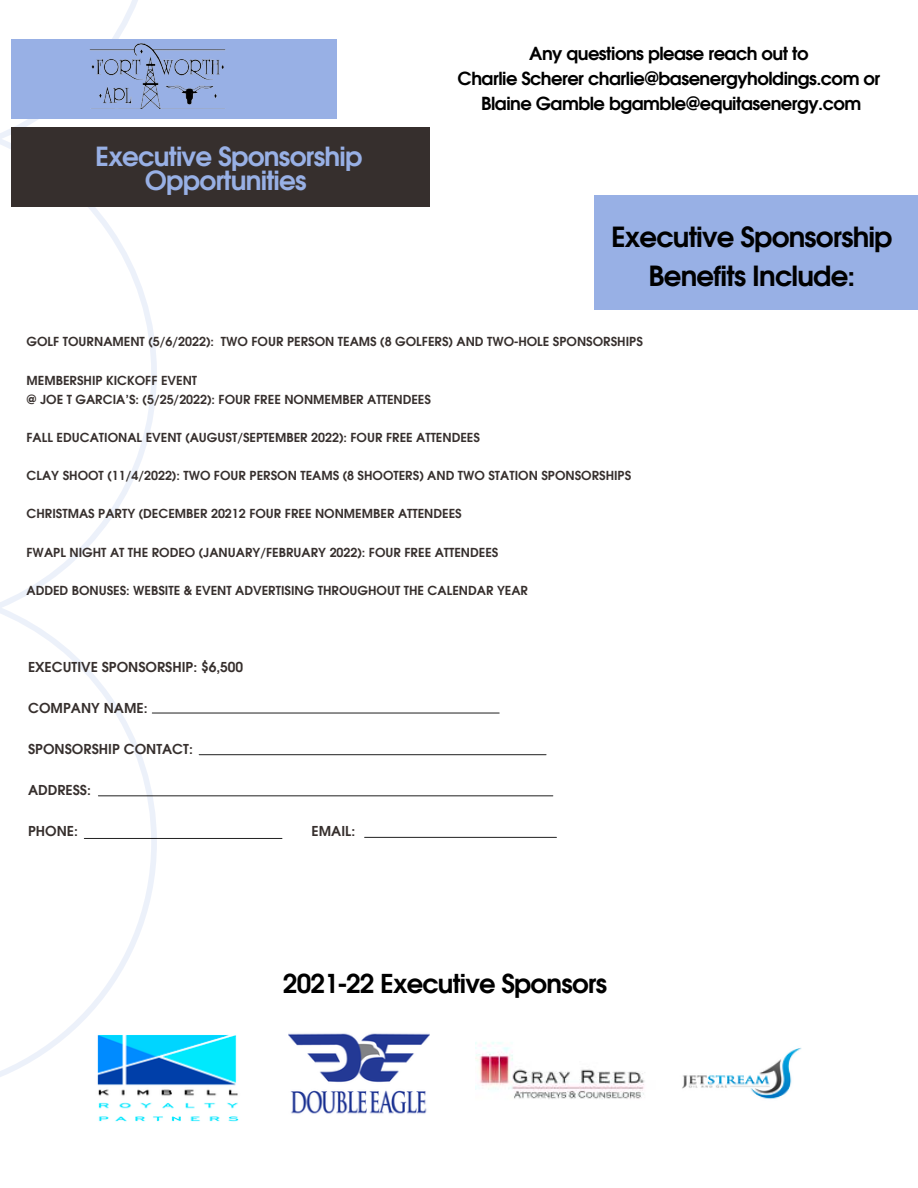
<style>
.page{position:relative;width:918px;height:1188px;background:#fff}
.page>*{position:absolute;margin:0;border:0;box-sizing:border-box;transform-origin:0 0}
.t1{font:700 27.75px "Evolventa";letter-spacing:-.03em;color:#000}
.t2{font:700 26.4px/23.7px "Evolventa";letter-spacing:-.03em;color:#98b0e5;text-align:center}
.t3{font:700 26.1px "Evolventa";letter-spacing:-.03em;color:#000}
.t4{font:700 18px "Evolventa";letter-spacing:-.03em;color:#000}
.t5{font:700 13.65px "Evolventa";color:#362f2d}
.t6{font:700 12.45px "Evolventa";color:#362f2d}
</style>
<div class="page">
<svg style="left:0;top:0;width:157px;height:1077px"></svg>
<div style="left:12px;top:39px;width:325px;height:80px;background:#98b0e5"></div>
<div style="left:12px;top:127px;width:418px;height:80px;background:#362f2d"></div>
<img style="left:89px;top:43px;width:137px;height:66px">
<div style="left:594px;top:195px;width:324px;height:115px;background:#98b0e5"></div>
<hr style="left:152px;top:713px;width:347px;height:1px;background:#000">
<hr style="left:199px;top:754px;width:347px;height:1px;background:#000">
<hr style="left:98px;top:795px;width:455px;height:1px;background:#000">
<hr style="left:84px;top:838px;width:198px;height:1px;background:#000">
<hr style="left:365px;top:837px;width:191px;height:1px;background:#000">
<img style="left:289px;top:1033px;width:140px;height:81px">
<img style="left:92px;top:1033px;width:147px;height:89px">
<img style="left:682px;top:1047px;width:120px;height:52px">
<img style="left:475px;top:1042px;width:170px;height:57px">
<p class="t2" style="left:95px;top:147px;width:269px">Executive Sponsorship<br>Opportunities</p>
<p class="t4" style="left:529px;top:46px;width:281px">Any questions please reach out to</p>
<p class="t4" style="left:457px;top:71px;width:425px">Charlie Scherer charlie@basenergyholdings.com or</p>
<p class="t4" style="left:481px;top:95px;width:382px">Blaine Gamble bgamble@equitasenergy.com</p>
<p class="t1" style="left:611px;top:225px;width:283px">Executive Sponsorship</p>
<p class="t1" style="left:648px;top:264px;width:208px">Benefits Include:</p>
<p class="t6" style="left:27px;top:336px;width:618px">GOLF TOURNAMENT (5/6/2022): TWO FOUR PERSON TEAMS (8 GOLFERS) AND TWO-HOLE SPONSORSHIPS</p>
<p class="t6" style="left:27px;top:375px;width:172px">MEMBERSHIP KICKOFF EVENT</p>
<p class="t6" style="left:27px;top:394px;width:406px">@ JOE T GARCIA’S: (5/25/2022): FOUR FREE NONMEMBER ATTENDEES</p>
<p class="t6" style="left:27px;top:432px;width:455px">FALL EDUCATIONAL EVENT (AUGUST/SEPTEMBER 2022): FOUR FREE ATTENDEES</p>
<p class="t6" style="left:27px;top:470px;width:606px">CLAY SHOOT (11/4/2022): TWO FOUR PERSON TEAMS (8 SHOOTERS) AND TWO STATION SPONSORSHIPS</p>
<p class="t6" style="left:27px;top:508px;width:437px">CHRISTMAS PARTY (DECEMBER 20212 FOUR FREE NONMEMBER ATTENDEES</p>
<p class="t6" style="left:27px;top:547px;width:473px">FWAPL NIGHT AT THE RODEO (JANUARY/FEBRUARY 2022): FOUR FREE ATTENDEES</p>
<p class="t6" style="left:27px;top:585px;width:503px">ADDED BONUSES: WEBSITE &amp; EVENT ADVERTISING THROUGHOUT THE CALENDAR YEAR</p>
<p class="t5" style="left:28px;top:661px;width:217px">EXECUTIVE SPONSORSHIP: $6,500</p>
<p class="t5" style="left:28px;top:702px;width:121px">COMPANY NAME:</p>
<p class="t5" style="left:28px;top:743px;width:166px">SPONSORSHIP CONTACT:</p>
<p class="t5" style="left:28px;top:784px;width:64px">ADDRESS:</p>
<p class="t5" style="left:28px;top:825px;width:51px">PHONE:</p>
<p class="t5" style="left:312px;top:825px;width:45px">EMAIL:</p>
<p class="t3" style="left:283px;top:972px;width:326px">2021-22 Executive Sponsors</p>
</div>
